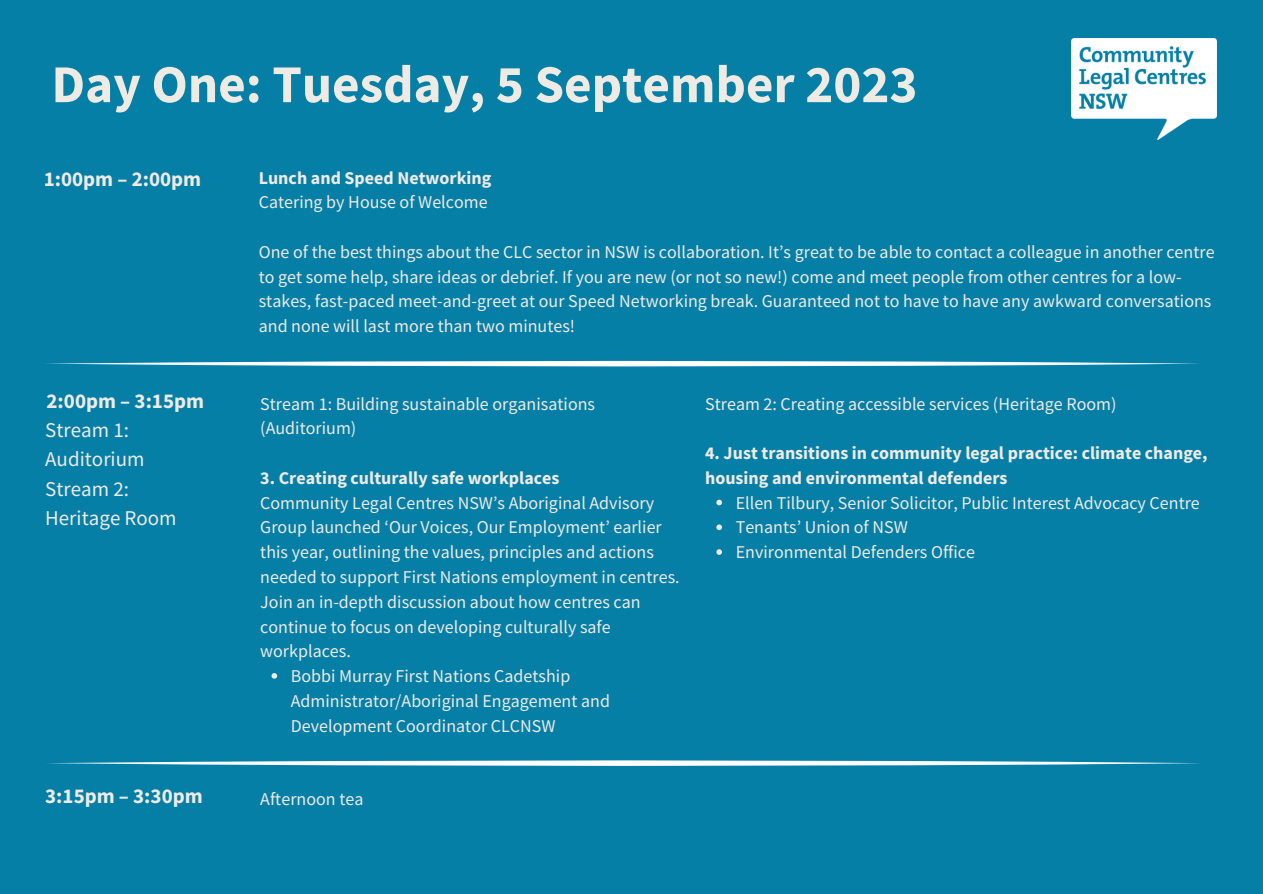
<style>
.page{position:relative;width:1263px;height:894px;background:#fff}
.page>*{position:absolute;margin:0;border:0;box-sizing:border-box;transform-origin:0 0}
.t1{font:700 53.1px "Source Sans Pro";color:#eeebe5}
.t2{font:700 21px "Source Sans Pro";color:#eeebe5}
.t3{font:21px/29.2px "Source Sans Pro";color:#eeebe5}
.t4{font:18px/24.8px "Source Sans Pro";color:#eeebe5}
.t5{font:700 18px/24.8px "Source Sans Pro";color:#eeebe5}
</style>
<div class="page">
<div style="left:0;top:0;width:1263px;height:893px;background:#067fa7"></div>
<img style="left:1072px;top:39px;width:145px;height:101px">
<svg style="left:272px;top:673px;width:5px;height:5px"></svg>
<svg style="left:716px;top:499px;width:6px;height:6px"></svg>
<svg style="left:716px;top:524px;width:6px;height:6px"></svg>
<svg style="left:716px;top:549px;width:6px;height:5px"></svg>
<svg style="left:46px;top:361px;width:1153px;height:5px"></svg>
<svg style="left:48px;top:760px;width:1152px;height:5px"></svg>
<p class="t1" style="left:51px;top:50px;width:867px">Day One: Tuesday, 5 September 2023</p>
<p class="t2" style="left:44px;top:165px;width:159px">1:00pm – 2:00pm</p>
<p class="t5" style="left:259px;top:165px;width:234px">Lunch and Speed Networking</p>
<p class="t4" style="left:259px;top:189px;width:230px">Catering by House of Welcome</p>
<p class="t4" style="left:259px;top:239px;width:957px">One of the best things about the CLC sector in NSW is collaboration. It’s great to be able to contact a colleague in another centre to get some help, share ideas or debrief. If you are new (or not so new!) come and meet people from other centres for a low&shy;stakes, fast-paced meet-and-greet at our Speed Networking break. Guaranteed not to have to have any awkward conversations and none will last more than two minutes!</p>
<p class="t2" style="left:47px;top:387px;width:159px">2:00pm – 3:15pm</p>
<p class="t3" style="left:45px;top:415px;width:101px">Stream 1:<br>Auditorium</p>
<p class="t3" style="left:45px;top:473px;width:133px">Stream 2:<br>Heritage Room</p>
<p class="t4" style="left:705px;top:391px;width:413px">Stream 2: Creating accessible services (Heritage Room)</p>
<p class="t5" style="left:705px;top:440px;width:504px">4. Just transitions in community legal practice: climate change, housing and environmental defenders</p>
<p class="t4" style="left:260px;top:391px;width:336px">Stream 1: Building sustainable organisations (Auditorium)</p>
<p class="t5" style="left:260px;top:465px;width:301px">3. Creating culturally safe workplaces</p>
<p class="t4" style="left:260px;top:490px;width:421px">Community Legal Centres NSW’s Aboriginal Advisory Group launched ‘Our Voices, Our Employment’ earlier this year, outlining the values, principles and actions needed to support First Nations employment in centres.<br>Join an in-depth discussion about how centres can continue to focus on developing culturally safe workplaces.</p>
<p class="t4" style="left:736px;top:490px;width:466px">Ellen Tilbury, Senior Solicitor, Public Interest Advocacy Centre</p>
<p class="t4" style="left:736px;top:514px;width:174px">Tenants’ Union of NSW</p>
<p class="t4" style="left:736px;top:539px;width:241px">Environmental Defenders Office</p>
<p class="t4" style="left:291px;top:663px;width:321px">Bobbi Murray First Nations Cadetship<br>Administrator/Aboriginal Engagement and<br>Development Coordinator CLCNSW</p>
<p class="t2" style="left:45px;top:781px;width:159px">3:15pm – 3:30pm</p>
<p class="t4" style="left:260px;top:785px;width:105px">Afternoon tea</p>
</div>
